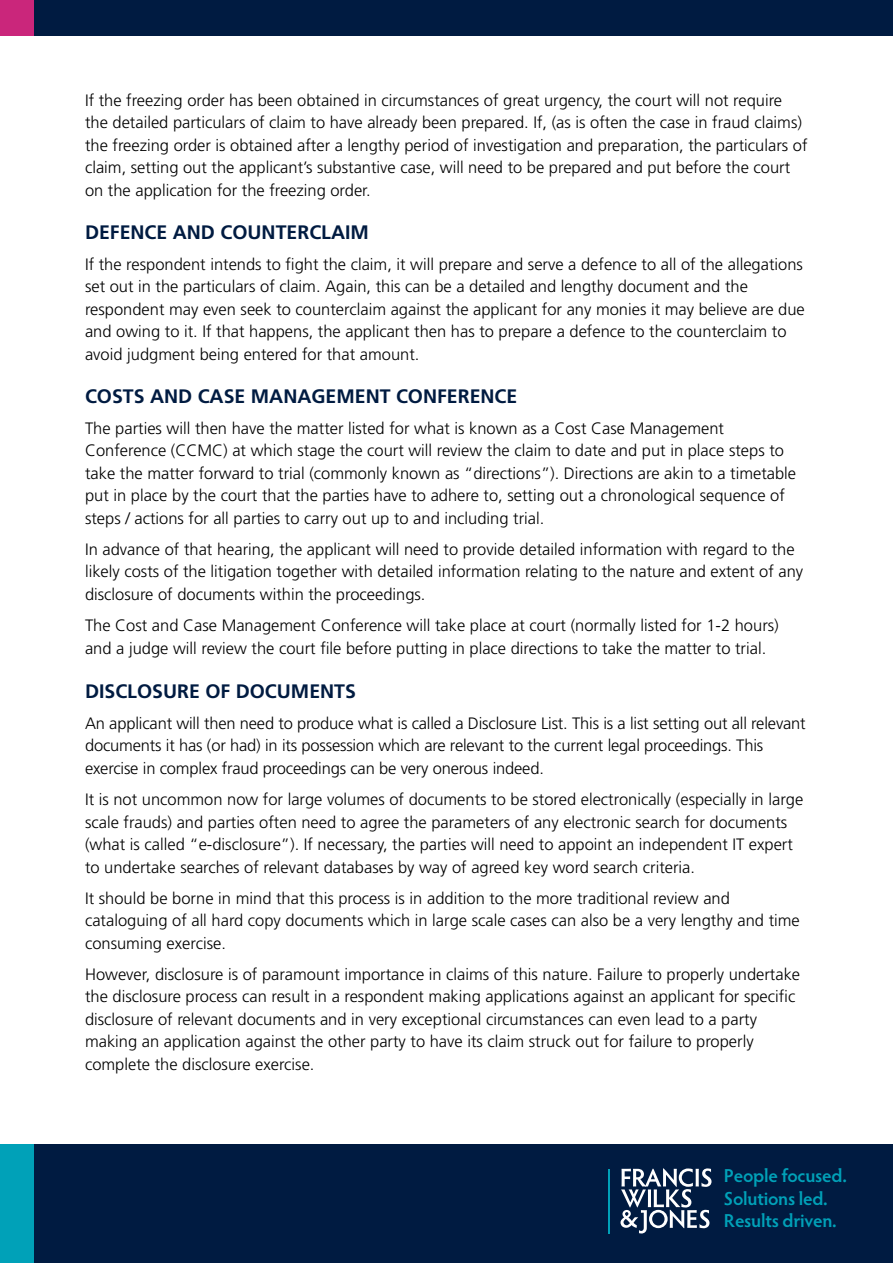
<style>
.page{position:relative;width:893px;height:1263px;background:#fff}
.page>*{position:absolute;margin:0;border:0;box-sizing:border-box;transform-origin:0 0}
.t1{font:700 19.5px "Frutiger LT Std";color:#001b41}
.t2{font:600 18.75px/22.6px "Hypatia Sans Pro";letter-spacing:-.015em;color:#00a1b8}
.t3{font:300 16.5px/22.5px "Frutiger LT Std";color:#000}
</style>
<div class="page">
<div style="left:0;top:0;width:893px;height:36px;background:#001b41"></div>
<div style="left:0;top:0;width:34px;height:36px;background:#ca267b"></div>
<div style="left:0;top:1144px;width:893px;height:119px;background:#001b41"></div>
<div style="left:0;top:1144px;width:34px;height:119px;background:#00a1b8"></div>
<svg style="left:620px;top:1168px;width:91px;height:65px"></svg>
<hr style="left:608px;top:1169px;width:2px;height:65px;background:#00a1b8">
<p class="t3" style="left:85px;top:89px;width:724px">If the freezing order has been obtained in circumstances of great urgency, the court will not require the detailed particulars of claim to have already been prepared. If, (as is often the case in fraud claims) the freezing order is obtained after a lengthy period of investigation and preparation, the particulars of claim, setting out the applicant’s substantive case, will need to be prepared and put before the court on the application for the freezing order.</p>
<p class="t1" style="left:85px;top:221px;width:285px">DEFENCE AND COUNTERCLAIM</p>
<p class="t3" style="left:85px;top:253px;width:721px">If the respondent intends to fight the claim, it will prepare and serve a defence to all of the allegations set out in the particulars of claim. Again, this can be a detailed and lengthy document and the respondent may even seek to counterclaim against the applicant for any monies it may believe are due and owing to it. If that happens, the applicant then has to prepare a defence to the counterclaim to avoid judgment being entered for that amount.</p>
<p class="t1" style="left:85px;top:385px;width:434px">COSTS AND CASE MANAGEMENT CONFERENCE</p>
<p class="t3" style="left:85px;top:417px;width:713px">The parties will then have the matter listed for what is known as a Cost Case Management Conference (CCMC) at which stage the court will review the claim to date and put in place steps to take the matter forward to trial (commonly known as “directions”). Directions are akin to a timetable put in place by the court that the parties have to adhere to, setting out a chronological sequence of steps / actions for all parties to carry out up to and including trial.</p>
<p class="t3" style="left:85px;top:538px;width:720px">In advance of that hearing, the applicant will need to provide detailed information with regard to the likely costs of the litigation together with detailed information relating to the nature and extent of any disclosure of documents within the proceedings.</p>
<p class="t3" style="left:85px;top:614px;width:695px">The Cost and Case Management Conference will take place at court (normally listed for 1-2 hours) and a judge will review the court file before putting in place directions to take the matter to trial.</p>
<p class="t1" style="left:85px;top:680px;width:272px">DISCLOSURE OF DOCUMENTS</p>
<p class="t3" style="left:85px;top:712px;width:722px">An applicant will then need to produce what is called a Disclosure List. This is a list setting out all relevant documents it has (or had) in its possession which are relevant to the current legal proceedings. This exercise in complex fraud proceedings can be very onerous indeed.</p>
<p class="t3" style="left:85px;top:788px;width:720px">It is not uncommon now for large volumes of documents to be stored electronically (especially in large scale frauds) and parties often need to agree the parameters of any electronic search for documents (what is called “e-disclosure”). If necessary, the parties will need to appoint an independent IT expert to undertake searches of relevant databases by way of agreed key word search criteria.</p>
<p class="t3" style="left:85px;top:887px;width:716px">It should be borne in mind that this process is in addition to the more traditional review and cataloguing of all hard copy documents which in large scale cases can also be a very lengthy and time consuming exercise.</p>
<p class="t3" style="left:85px;top:963px;width:717px">However, disclosure is of paramount importance in claims of this nature. Failure to properly undertake the disclosure process can result in a respondent making applications against an applicant for specific disclosure of relevant documents and in very exceptional circumstances can even lead to a party making an application against the other party to have its claim struck out for failure to properly complete the disclosure exercise.</p>
<p class="t2" style="left:724px;top:1164px;width:124px">People focused.<br>Solutions led.<br>Results driven.</p>
</div>
